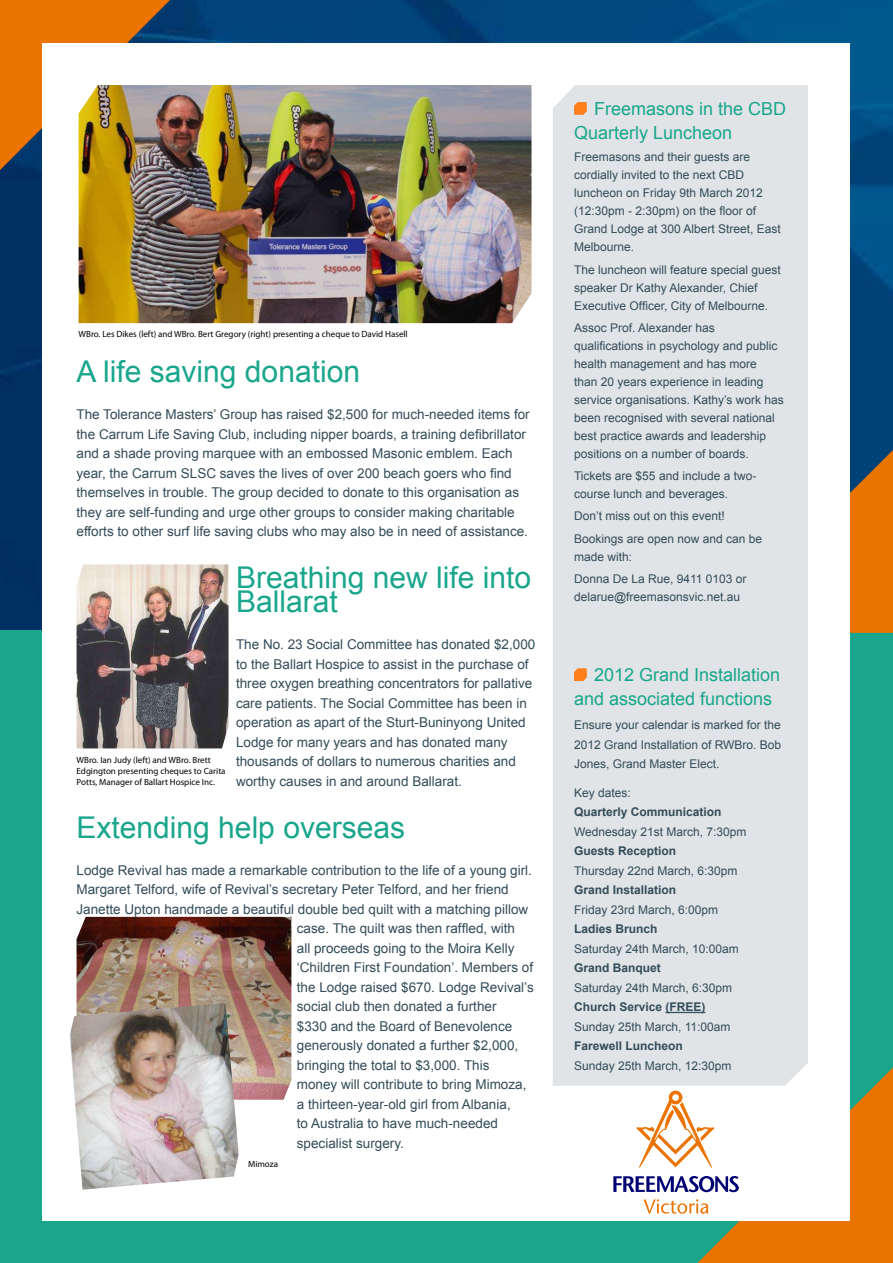
<style>
.page{position:relative;width:893px;height:1263px;background:#fff}
.page>*{position:absolute;margin:0;border:0;box-sizing:border-box;transform-origin:0 0}
.t1{font:30px/24px "Arial";color:#19a68c}
.t2{font:18px/24px "Arial";color:#19a68c}
.t3{font:13.5px/19.5px "Arial";color:#334c59}
.t4{font:12px/18px "Arial";color:#334c59}
.t5{font:700 12px "Arial";color:#334c59}
.t6{font:9px/10.8px "Myriad Pro";color:#000}
</style>
<div class="page">
<img style="left:0;top:0;width:893px;height:631px">
<div style="left:0;top:631px;width:893px;height:632px;background:#19a68c"></div>
<svg style="left:0;top:0;width:170px;height:170px;background:#c96c12"></svg>
<svg style="left:850px;top:450px;width:43px;height:183px;background:#cf6d0d"></svg>
<div style="left:43px;top:43px;width:807px;height:1177px;background:#fff"></div>
<div style="left:553px;top:85px;width:255px;height:1001px;background:#e0e4e6"></div>
<svg style="left:574px;top:102px;width:13px;height:13px"></svg>
<svg style="left:613px;top:1067px;width:280px;height:196px"></svg>
<svg style="left:574px;top:668px;width:13px;height:13px"></svg>
<img style="left:79px;top:85px;width:453px;height:238px">
<img style="left:77px;top:917px;width:214px;height:183px">
<img style="left:70px;top:1003px;width:169px;height:187px">
<img style="left:77px;top:564px;width:152px;height:184px">
<hr style="left:665px;top:1012px;width:40px;height:1px;background:#334c59">
<p class="t6" style="left:79px;top:329px;width:331px">WBro. Les Dikes (left) and WBro. Bert Gregory (right) presenting a cheque to David Hasell</p>
<h1 class="t1" style="left:77px;top:362px;width:285px">A life saving donation</h1>
<p class="t3" style="left:77px;top:406px;width:455px">The Tolerance Masters’ Group has raised $2,500 for much-needed items for the Carrum Life Saving Club, including nipper boards, a training defibrillator and a shade proving marquee with an embossed Masonic emblem. Each year, the Carrum SLSC saves the lives of over 200 beach goers who find themselves in trouble. The group decided to donate to this organisation as they are self-funding and urge other groups to consider making charitable efforts to other surf life saving clubs who may also be in need of assistance.</p>
<h1 class="t1" style="left:236px;top:568px;width:297px">Breathing new life into<br>Ballarat</h1>
<p class="t3" style="left:236px;top:636px;width:301px">The No. 23 Social Committee has donated $2,000 to the Ballart Hospice to assist in the purchase of three oxygen breathing concentrators for pallative care patients. The Social Committee has been in operation as apart of the Sturt-Buninyong United Lodge for many years and has donated many thousands of dollars to numerous charities and worthy causes in and around Ballarat.</p>
<h1 class="t1" style="left:77px;top:817px;width:330px">Extending help overseas</h1>
<p class="t3" style="left:77px;top:861px;width:457px">Lodge Revival has made a remarkable contribution to the life of a young girl.</p>
<p class="t3" style="left:77px;top:881px;width:434px">Margaret Telford, wife of Revival’s secretary Peter Telford, and her friend</p>
<p class="t3" style="left:77px;top:900px;width:453px">Janette Upton handmade a beautiful double bed quilt with a matching pillow</p>
<p class="t3" style="left:297px;top:919px;width:220px">case. The quilt was then raffled, with</p>
<p class="t3" style="left:297px;top:939px;width:219px">all proceeds going to the Moira Kelly</p>
<p class="t3" style="left:297px;top:959px;width:238px">‘Children First Foundation’. Members of</p>
<p class="t3" style="left:297px;top:978px;width:238px">the Lodge raised $670. Lodge Revival’s</p>
<p class="t3" style="left:297px;top:998px;width:201px">social club then donated a further</p>
<p class="t3" style="left:297px;top:1017px;width:217px">$330 and the Board of Benevolence</p>
<p class="t3" style="left:297px;top:1037px;width:223px">generously donated a further $2,000,</p>
<p class="t3" style="left:297px;top:1056px;width:194px">bringing the total to $3,000. This</p>
<p class="t3" style="left:297px;top:1076px;width:231px">money will contribute to bring Mimoza,</p>
<p class="t3" style="left:297px;top:1095px;width:215px">a thirteen-year-old girl from Albania,</p>
<p class="t3" style="left:297px;top:1115px;width:203px">to Australia to have much-needed</p>
<p class="t3" style="left:297px;top:1134px;width:109px">specialist surgery.</p>
<p class="t6" style="left:77px;top:755px;width:151px">WBro. Ian Judy (left) and WBro. Brett<br>Edgington presenting cheques to Carita<br>Potts, Manager of Ballart Hospice Inc.</p>
<p class="t6" style="left:248px;top:1159px;width:32px">Mimoza</p>
<h2 class="t2" style="left:574px;top:98px;width:214px;text-indent:20px">Freemasons in the CBD<br>Quarterly Luncheon</h2>
<p class="t4" style="left:574px;top:149px;width:208px">Freemasons and their guests are cordially invited to the next CBD luncheon on Friday 9th March 2012 (12:30pm - 2:30pm) on the floor of<br>Grand Lodge at 300 Albert Street, East<br>Melbourne.</p>
<p class="t4" style="left:574px;top:261px;width:208px">The luncheon will feature special guest speaker Dr Kathy Alexander, Chief<br>Executive Officer, City of Melbourne.</p>
<p class="t4" style="left:574px;top:319px;width:211px">Assoc Prof. Alexander has qualifications in psychology and public health management and has more<br>than 20 years experience in leading service organisations. Kathy’s work has been recognised with several national best practice awards and leadership positions on a number of boards.</p>
<p class="t4" style="left:574px;top:468px;width:184px">Tickets are $55 and include a two&shy;course lunch and beverages.</p>
<p class="t4" style="left:574px;top:506px;width:190px;line-height:22.2px">Don’t miss out on this event!<br>Bookings are open now and can be</p>
<p class="t4" style="left:574px;top:546px;width:174px;line-height:22.2px">made with:<br>Donna De La Rue, 9411 0103 or</p>
<p class="t4" style="left:574px;top:588px;width:168px">delarue@freemasonsvic.net.au</p>
<h2 class="t2" style="left:574px;top:664px;width:208px;text-indent:20px">2012 Grand Installation and associated functions</h2>
<p class="t4" style="left:574px;top:716px;width:209px;line-height:19.5px;text-align:justify">Ensure your calendar is marked for the 2012 Grand Installation of RWBro. Bob Jones, Grand Master Elect.</p>
<p class="t4" style="left:574px;top:784px;width:58px">Key dates:</p>
<p class="t5" style="left:574px;top:807px;width:149px">Quarterly Communication</p>
<p class="t4" style="left:574px;top:823px;width:174px">Wednesday 21st March, 7:30pm</p>
<p class="t5" style="left:574px;top:846px;width:104px">Guests Reception</p>
<p class="t4" style="left:574px;top:862px;width:165px">Thursday 22nd March, 6:30pm</p>
<p class="t5" style="left:574px;top:885px;width:104px">Grand Installation</p>
<p class="t4" style="left:574px;top:901px;width:146px">Friday 23rd March, 6:00pm</p>
<p class="t5" style="left:574px;top:924px;width:85px">Ladies Brunch</p>
<p class="t4" style="left:574px;top:940px;width:166px">Saturday 24th March, 10:00am</p>
<p class="t5" style="left:574px;top:963px;width:88px">Grand Banquet</p>
<p class="t4" style="left:574px;top:979px;width:160px">Saturday 24th March, 6:30pm</p>
<p class="t5" style="left:574px;top:1002px;width:133px">Church Service (FREE)</p>
<p class="t4" style="left:574px;top:1018px;width:158px">Sunday 25th March, 11:00am</p>
<p class="t5" style="left:574px;top:1041px;width:110px">Farewell Luncheon</p>
<p class="t4" style="left:574px;top:1057px;width:159px">Sunday 25th March, 12:30pm</p>
</div>
